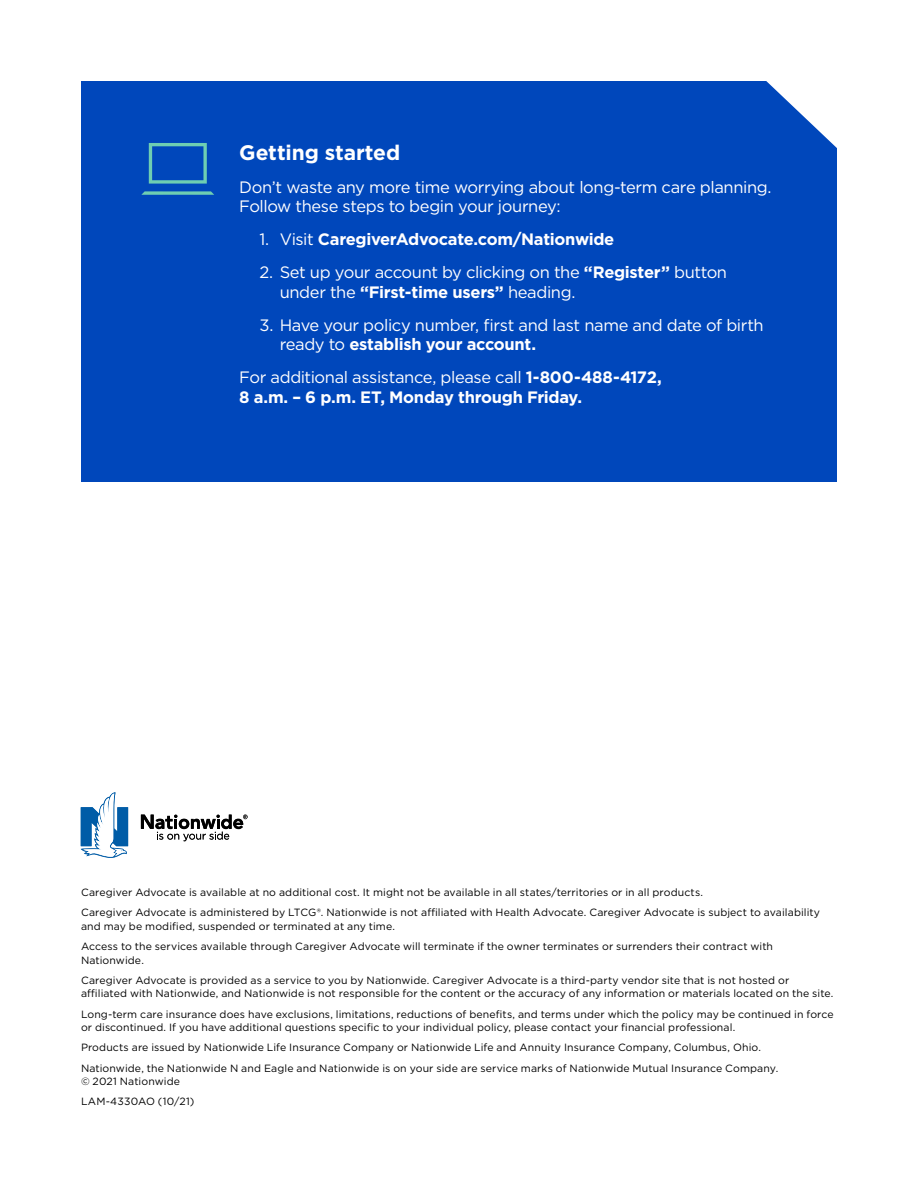
<style>
.page{position:relative;width:918px;height:1188px;background:#fff}
.page>*{position:absolute;margin:0;border:0;box-sizing:border-box;transform-origin:0 0}
.CTA{font:700 21px "Gotham";letter-spacing:-.005em;color:#fff}
.CTA-2{font:16.5px/19.5px "Gotham";letter-spacing:-.025em;color:#fff}
.CTA-3{font:700 16.5px/19.5px "Gotham";letter-spacing:-.02em;color:#fff}
.Disclosure{font:10.5px/13.5px "Gotham";letter-spacing:.01em;color:#000}
.s1{font-weight:400}
.s2{font-weight:700}
</style>
<div class="page">
<div style="left:81px;top:81px;width:756px;height:401px;background:#0047bb"></div>
<svg style="left:141px;top:191px;width:73px;height:4px"></svg>
<svg style="left:149px;top:143px;width:58px;height:41px"></svg>
<svg style="left:766px;top:81px;width:71px;height:67px"></svg>
<svg style="left:81px;top:792px;width:47px;height:66px"></svg>
<svg style="left:141px;top:814px;width:107px;height:27px"></svg>
<h5 class="CTA" style="left:239px;top:138px;width:163px">Getting started</h5>
<h5 class="CTA-2" style="left:239px;top:177px;width:534px">Don’t waste any more time worrying about long-term care planning.<br>Follow these steps to begin your journey:</h5>
<h5 class="CTA-3" style="left:259px;top:230px;width:357px"><span class="s1">1. Visit</span> CaregiverAdvocate.com/Nationwide</h5>
<h5 class="CTA-2" style="left:280px;top:262px;width:449px;text-indent:-20px">2. Set up your account by clicking on the <span class="s2">“Register”</span> button under the <span class="s2">“First-time users”</span> heading.</h5>
<h5 class="CTA-2" style="left:280px;top:315px;width:486px;text-indent:-20px">3. Have your policy number, first and last name and date of birth ready to <span class="s2">establish your account.</span></h5>
<h5 class="CTA-3" style="left:239px;top:368px;width:424px"><span class="s1">For additional assistance, please call</span> 1-800-488-4172,<br>8 a.m. – 6 p.m. ET, Monday through Friday.</h5>
<h6 class="Disclosure" style="left:81px;top:885px;width:624px">Caregiver Advocate is available at no additional cost. It might not be available in all states/territories or in all products.</h6>
<h6 class="Disclosure" style="left:81px;top:906px;width:741px">Caregiver Advocate is administered by LTCG®. Nationwide is not affiliated with Health Advocate. Caregiver Advocate is subject to availability and may be modified, suspended or terminated at any time.</h6>
<h6 class="Disclosure" style="left:81px;top:939px;width:694px">Access to the services available through Caregiver Advocate will terminate if the owner terminates or surrenders their contract with<br>Nationwide.</h6>
<h6 class="Disclosure" style="left:81px;top:973px;width:754px">Caregiver Advocate is provided as a service to you by Nationwide. Caregiver Advocate is a third-party vendor site that is not hosted or affiliated with Nationwide, and Nationwide is not responsible for the content or the accuracy of any information or materials located on the site.</h6>
<h6 class="Disclosure" style="left:81px;top:1007px;width:754px">Long-term care insurance does have exclusions, limitations, reductions of benefits, and terms under which the policy may be continued in force or discontinued. If you have additional questions specific to your individual policy, please contact your financial professional.</h6>
<h6 class="Disclosure" style="left:81px;top:1041px;width:682px">Products are issued by Nationwide Life Insurance Company or Nationwide Life and Annuity Insurance Company, Columbus, Ohio.</h6>
<h6 class="Disclosure" style="left:81px;top:1061px;width:699px">Nationwide, the Nationwide N and Eagle and Nationwide is on your side are service marks of Nationwide Mutual Insurance Company. © 2021 Nationwide</h6>
<h6 class="Disclosure" style="left:81px;top:1095px;width:115px">LAM-4330AO (10/21)</h6>
</div>
